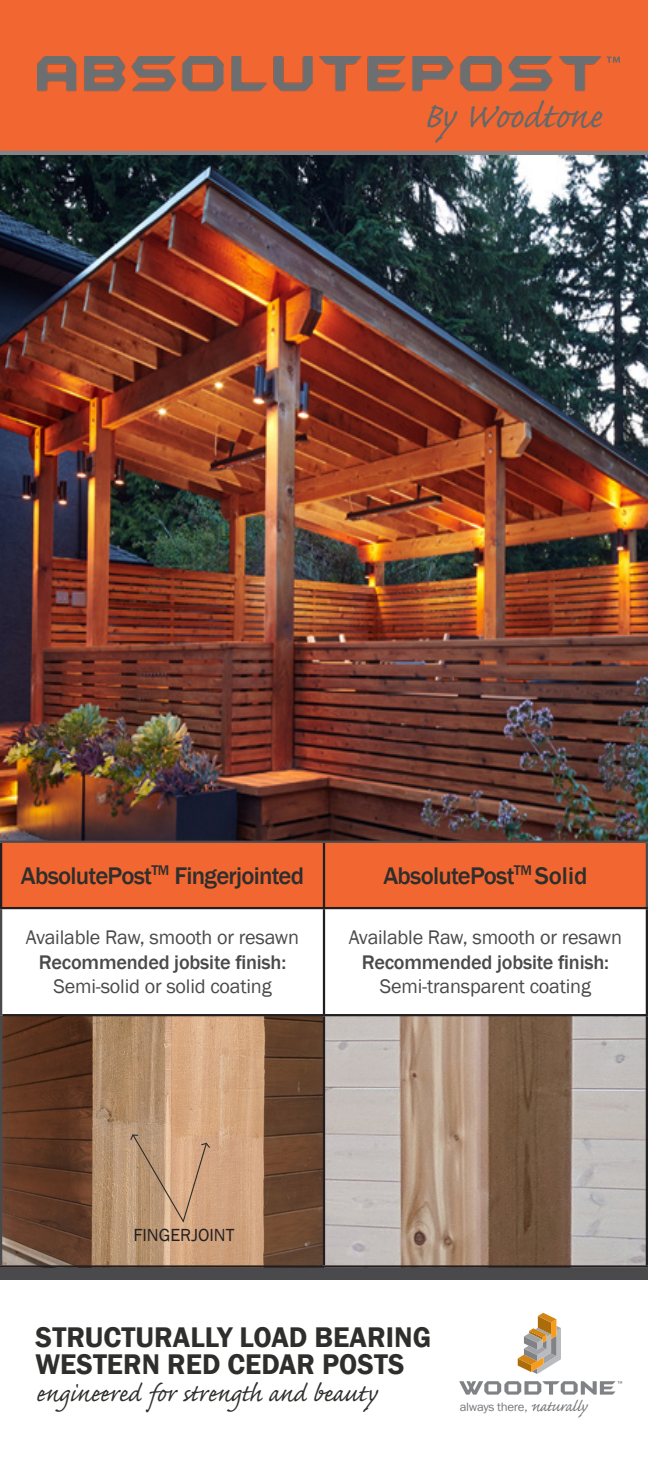
<style>
.page{position:relative;width:648px;height:1458px;background:#fff}
.page>*{position:absolute;margin:0;border:0;box-sizing:border-box;transform-origin:0 0}
.t1{font:45px "Caflisch Script Pro";color:#646869}
.Woodtone_List{font:31.5px "Caflisch Script Pro";color:#2e2e2c}
.Woodtone_List-2{font:600 29.25px "Franklin Gothic";color:#2e2e2c}
.t2{font:500 24.75px "Franklin Gothic";letter-spacing:-.03em;color:#2e2e2c}
.t3{font:500 20.25px/24.3px "Franklin Gothic";letter-spacing:-.01em;color:#4a494b;text-align:center}
.t4{font:20.25px "Franklin Gothic";letter-spacing:-.01em;color:#4a494b}
.t5{font:18px "Franklin Gothic";color:#231f20}
.t6{font:12.38px "Franklin Gothic";letter-spacing:-.02em;color:#76787b;scale:1.04 1}
.s1{font-weight:400}
.s2{font-family:"Caflisch Script Pro";font-size:19.12px}
</style>
<div class="page">
<div style="left:0;top:0;width:648px;height:151px;background:#f26631"></div>
<img style="left:37px;top:57px;width:564px;height:35px">
<svg style="left:607px;top:57px;width:13px;height:6px"></svg>
<hr style="left:0;top:151px;width:648px;height:4px;background:#848387">
<img style="left:0;top:155px;width:648px;height:686px">
<div style="left:0;top:1267px;width:648px;height:12px;background:#4a494b"></div>
<svg style="left:518px;top:1313px;width:43px;height:61px"></svg>
<svg style="left:459px;top:1381px;width:163px;height:14px"></svg>
<img style="left:2px;top:1016px;width:644px;height:249px">
<div style="left:2px;top:843px;width:644px;height:64px;background:#f26631"></div>
<hr style="left:0;top:843px;width:2px;height:64px;background:#231f20">
<hr style="left:323px;top:843px;width:2px;height:64px;background:#231f20">
<hr style="left:0;top:907px;width:324px;height:2px;background:#231f20">
<hr style="left:324px;top:907px;width:324px;height:2px;background:#231f20">
<hr style="left:323px;top:909px;width:2px;height:105px;background:#231f20">
<hr style="left:646px;top:909px;width:2px;height:105px;background:#231f20">
<hr style="left:2px;top:1014px;width:322px;height:2px;background:#231f20">
<hr style="left:324px;top:1014px;width:324px;height:2px;background:#231f20">
<hr style="left:323px;top:1016px;width:2px;height:249px;background:#231f20">
<hr style="left:646px;top:1016px;width:2px;height:249px;background:#231f20">
<hr style="left:0;top:1265px;width:324px;height:3px;background:#231f20">
<hr style="left:324px;top:1265px;width:324px;height:3px;background:#231f20">
<hr style="left:0;top:841px;width:324px;height:2px;background:#4a494b">
<hr style="left:324px;top:841px;width:324px;height:2px;background:#4a494b">
<hr style="left:646px;top:843px;width:2px;height:64px;background:#4a494b">
<hr style="left:0;top:909px;width:2px;height:106px;background:#4a494b">
<hr style="left:0;top:1015px;width:2px;height:250px;background:#4a494b">
<svg style="left:129px;top:1133px;width:82px;height:91px;background:#c69f7e"></svg>
<p class="t1" style="left:423px;top:93px;width:181px">By Woodtone</p>
<p class="t2" style="left:21px;top:860px;width:285px">AbsolutePost<sup>TM</sup> Fingerjointed</p>
<p class="t2" style="left:383px;top:860px;width:205px">AbsolutePost<sup>TM</sup> Solid</p>
<p class="t4" style="left:26px;top:925px;width:275px">Available Raw, smooth or resawn</p>
<p class="t3" style="left:39px;top:950px;width:249px">Recommended jobsite finish:<br><span class="s1">Semi-solid or solid coating</span></p>
<p class="t4" style="left:349px;top:925px;width:275px">Available Raw, smooth or resawn</p>
<p class="t3" style="left:362px;top:950px;width:249px">Recommended jobsite finish:<br><span class="s1">Semi-transparent coating</span></p>
<p class="t5" style="left:133px;top:1223px;width:103px">FINGERJOINT</p>
<p class="Woodtone_List-2" style="left:36px;top:1319px;width:397px">STRUCTURALLY LOAD BEARING</p>
<p class="Woodtone_List-2" style="left:36px;top:1346px;width:371px">WESTERN RED CEDAR POSTS</p>
<p class="Woodtone_List" style="left:36px;top:1377px;width:343px">engineered for strength and beauty</p>
<p class="t6" style="left:460px;top:1399px;width:124px">always there, <span class="s2">naturally</span></p>
</div>
